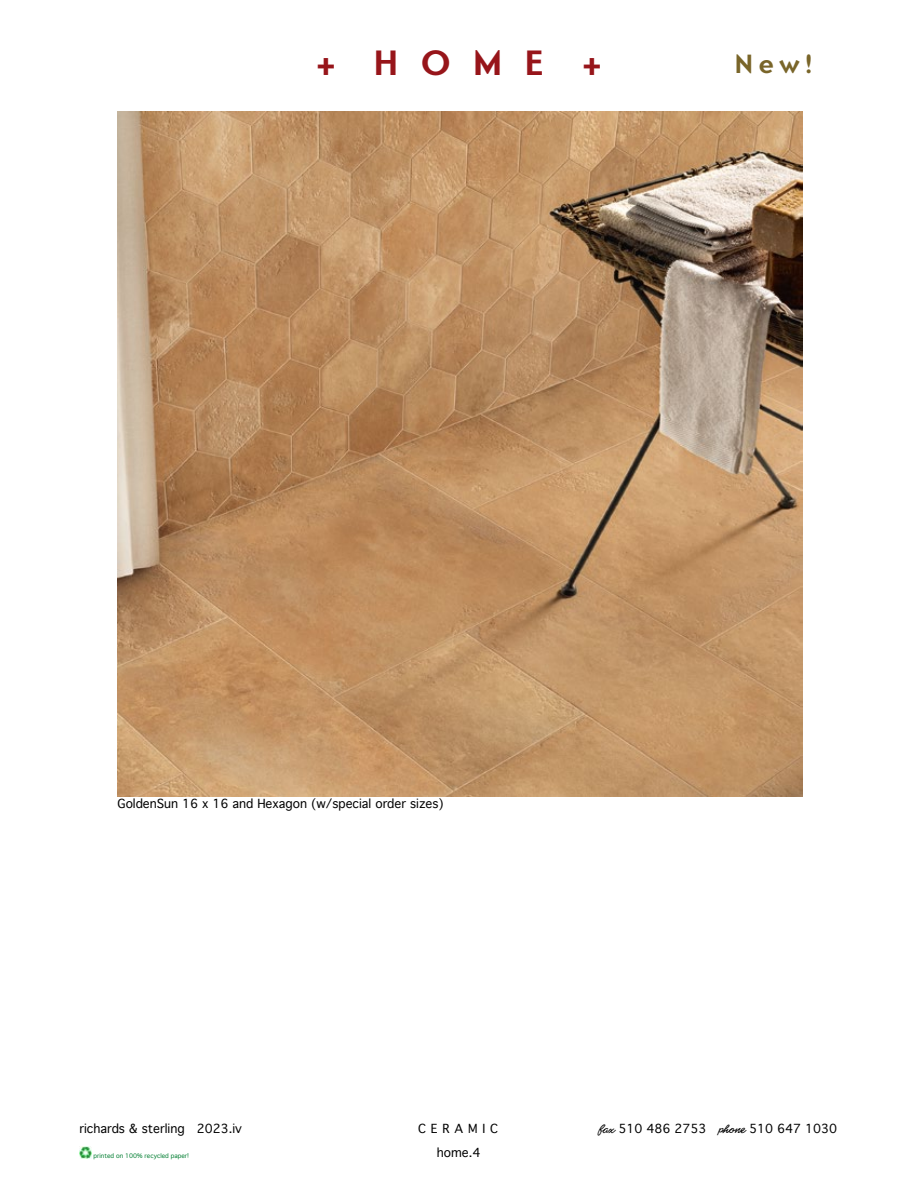
<style>
.page{position:relative;width:918px;height:1188px;background:#fff}
.page>*{position:absolute;margin:0;border:0;box-sizing:border-box;transform-origin:0 0}
.t1{font:700 36px "Ottomat OT";color:#97151a}
.t2{font:700 27px "Ottomat OT";color:#796529}
.t3{font:12px "Geneva";color:#000}
.t4{font:12px "Geneva";letter-spacing:.4em;color:#000}
.t5{font:6px "Geneva";color:#007e31}
.s1{font-family:"CC Matinee Idol"}
</style>
<div class="page">
<svg style="left:79px;top:1146px;width:12px;height:13px"></svg>
<img style="left:117px;top:111px;width:685px;height:685px">
<h1 class="t1" style="left:316px;top:40px;width:288px">+ H O M E +</h1>
<h2 class="t2" style="left:735px;top:47px;width:80px">New!</h2>
<p class="t3" style="left:118px;top:797px;width:328px">GoldenSun 16 x 16 and Hexagon (w/special order sizes)</p>
<p class="t3" style="left:79px;top:1122px;width:164px">richards &amp; sterling 2023.iv</p>
<p class="t4" style="left:418px;top:1122px;width:81px">CERAMIC</p>
<p class="t3" style="left:598px;top:1122px;width:240px"><span class="s1">fax</span> 510 486 2753 <span class="s1">phone</span> 510 647 1030</p>
<p class="t5" style="left:94px;top:1153px;width:97px">printed on 100% recycled paper!</p>
<p class="t3" style="left:437px;top:1146px;width:45px">home.4</p>
</div>
